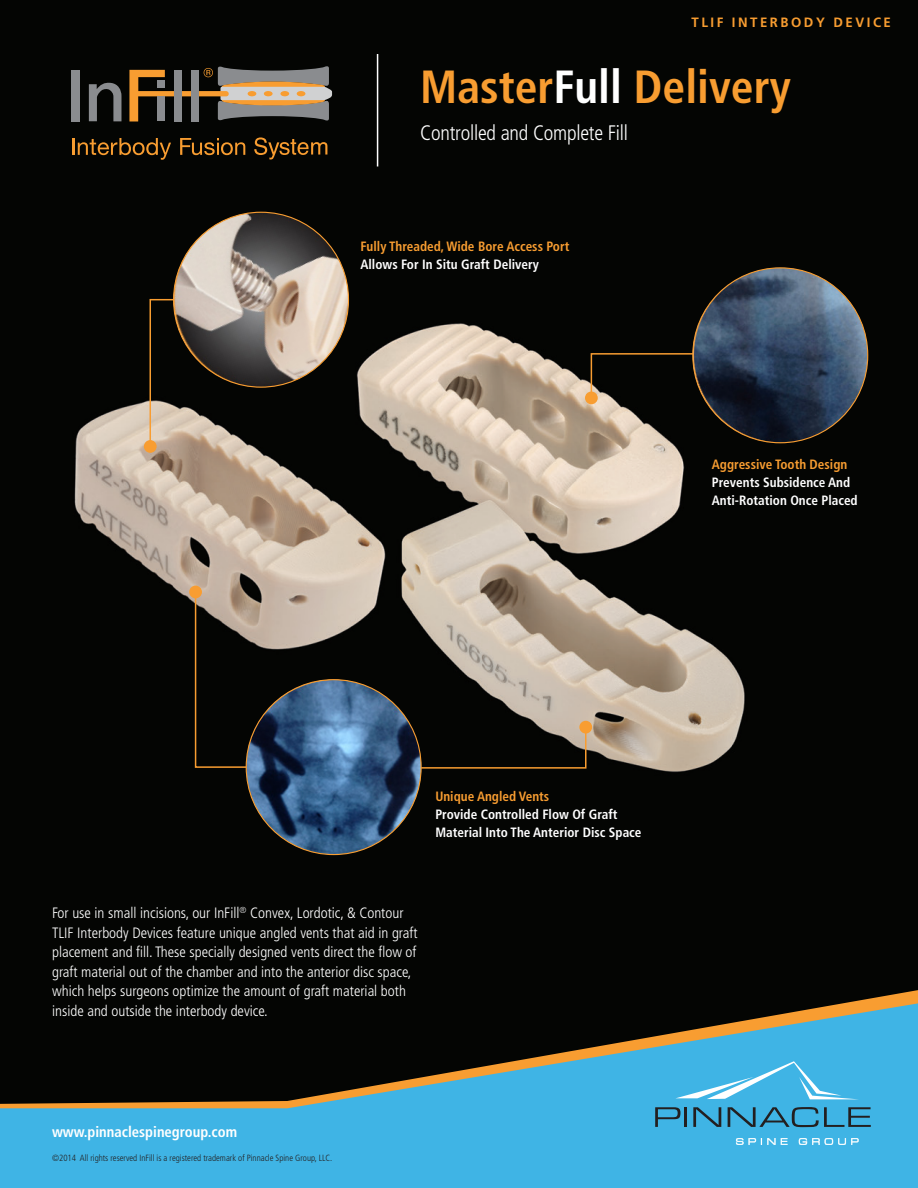
<style>
.page{position:relative;width:918px;height:1188px;background:#fff}
.page>*{position:absolute;margin:0;border:0;box-sizing:border-box;transform-origin:0 0}
.t1{font:700 condensed 46.5px "Frutiger";color:#f89d31}
.t2{font:300 condensed 21px "Frutiger";letter-spacing:-.01em;color:#fff}
.t3{font:300 condensed 15px/19.5px "Frutiger";color:#fff}
.t4{font:700 condensed 15px "Frutiger";color:#fff}
.t5{font:700 condensed 13.5px/18px "Frutiger";color:#fff}
.t6{font:700 condensed 13.5px "Frutiger";color:#f89d31}
.t7{font:700 13.5px "Frutiger";letter-spacing:.19em;color:#f89d31}
.t8{font:300 condensed 9px "Frutiger";color:#231f20}
.s1{color:#fff}
.s2{color:#f89d31}
</style>
<div class="page">
<img style="left:0;top:0;width:918px;height:990px">
<div style="left:0;top:990px;width:918px;height:13px;background:#040503"></div>
<svg style="left:0;top:1003px;width:918px;height:185px;background:#33748c"></svg>
<svg style="left:194px;top:592px;width:110px;height:177px;background:#3f3830"></svg>
<svg style="left:411px;top:727px;width:176px;height:42px;background:#1c1810"></svg>
<img style="left:246px;top:680px;width:175px;height:175px;border-radius:87px">
<svg style="left:590px;top:352px;width:114px;height:47px;background:#151109"></svg>
<svg style="left:149px;top:298px;width:123px;height:150px;background:#423b31"></svg>
<img style="left:174px;top:212px;width:174px;height:175px;border-radius:87px">
<div style="left:585px;top:392px;width:13px;height:12px;background:#f89d31;border-radius:50%"></div>
<div style="left:144px;top:440px;width:13px;height:13px;background:#f89d31;border-radius:50%"></div>
<div style="left:189px;top:586px;width:13px;height:12px;background:#f89d31;border-radius:50%"></div>
<div style="left:579px;top:721px;width:13px;height:13px;background:#f89d31;border-radius:50%"></div>
<hr style="left:377px;top:54px;width:1px;height:112px;background:#fff">
<svg style="left:736px;top:1138px;width:52px;height:7px"></svg>
<svg style="left:799px;top:1138px;width:60px;height:7px"></svg>
<svg style="left:655px;top:1107px;width:25px;height:20px"></svg>
<hr style="left:684px;top:1107px;width:3px;height:20px;background:#231f20">
<svg style="left:693px;top:1107px;width:28px;height:20px"></svg>
<svg style="left:728px;top:1107px;width:143px;height:20px;background:#378db1"></svg>
<svg style="left:675px;top:1061px;width:184px;height:38px;background:#57bde8"></svg>
<svg style="left:72px;top:138px;width:99px;height:22px;background:#412a0e"></svg>
<svg style="left:180px;top:138px;width:65px;height:17px"></svg>
<svg style="left:254px;top:137px;width:73px;height:22px;background:#432c0e"></svg>
<div style="left:72px;top:70px;width:8px;height:51px;background:#8a8c8f"></div>
<svg style="left:89px;top:82px;width:32px;height:39px"></svg>
<svg style="left:129px;top:66px;width:203px;height:55px;background:#786855"></svg>
<img style="left:693px;top:268px;width:175px;height:175px;border-radius:87px">
<p class="t7" style="left:691px;top:14px;width:201px">TLIF INTERBODY DEVICE</p>
<p class="t1" style="left:420px;top:59px;width:372px">Master<span class="s1">Full</span> Delivery</p>
<p class="t2" style="left:420px;top:121px;width:209px">Controlled and Complete Fill</p>
<p class="t6" style="left:360px;top:238px;width:210px">Fully Threaded, Wide Bore Access Port</p>
<p class="t5" style="left:360px;top:255px;width:180px">Allows For In Situ Graft Delivery</p>
<p class="t5" style="left:712px;top:455px;width:147px"><span class="s2">Aggressive Tooth Design<br></span>Prevents Subsidence And<br>Anti-Rotation Once Placed</p>
<p class="t5" style="left:435px;top:787px;width:208px"><span class="s2">Unique Angled Vents<br></span>Provide Controlled Flow Of Graft<br>Material Into The Anterior Disc Space</p>
<p class="t3" style="left:52px;top:903px;width:367px">For use in small incisions, our InFill<sup>®</sup> Convex, Lordotic, &amp; Contour TLIF Interbody Devices feature unique angled vents that aid in graft placement and fill. These specially designed vents direct the flow of graft material out of the chamber and into the anterior disc space, which helps surgeons optimize the amount of graft material both inside and outside the interbody device.</p>
<p class="t4" style="left:52px;top:1123px;width:187px">www.pinnaclespinegroup.com</p>
<p class="t8" style="left:52px;top:1153px;width:282px">©2014 All rights reserved InFill is a registered trademark of Pinnacle Spine Group, LLC.</p>
</div>
